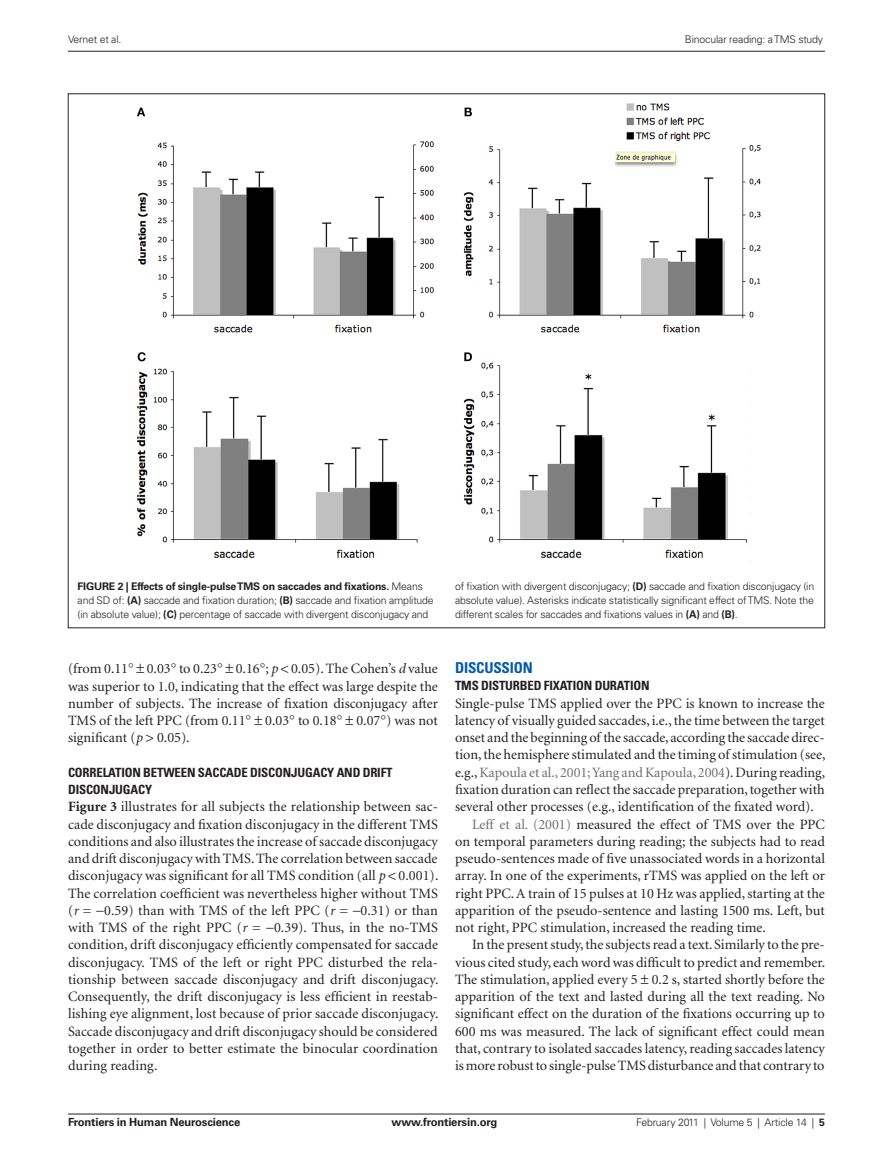
<style>
.page{position:relative;width:893px;height:1170px;background:#fff}
.page>*{position:absolute;margin:0;border:0;box-sizing:border-box;transform-origin:0 0}
.t1{font:700 condensed 15px "Univers";letter-spacing:-.01em;color:#015aaa}
.t2{font:14.25px/17.2px "Minion";color:#231f20;text-align:justify}
.t3{font:14.25px "Minion";letter-spacing:-.005em;color:#6c6d70}
.t4{font:700 condensed 12.75px/17.2px "Univers";letter-spacing:-.01em;color:#231f20}
.t5{font:700 11.25px "Univers";letter-spacing:-.015em;color:#231f20}
.t6{font:300 10.5px/14.2px "Univers";letter-spacing:-.015em;color:#231f20}
.s1{font-weight:700}
.s2{font-style:italic}
.s3{color:#231f20}
.s4{color:#6c6d70}
</style>
<div class="page">
<img style="left:137px;top:103px;width:623px;height:455px">
<hr style="left:68px;top:1113px;width:757px;height:1px;background:#231f20">
<hr style="left:68px;top:51px;width:757px;height:1px;background:#231f20">
<p class="t6" style="left:68px;top:32px;width:55px">Vernet et al.</p>
<p class="t6" style="left:685px;top:32px;width:140px">Binocular reading: a TMS study</p>
<p class="t6" style="left:78px;top:578px;width:358px"><span class="s1">Fig ure 2 | Effects of single-pulse TMS on saccades and fixations.</span> Means and SD of: <span class="s1">(A)</span> saccade and fixation duration; <span class="s1">(B)</span> saccade and fixation amplitude (in absolute value); <span class="s1">(C)</span> percentage of saccade with divergent disconjugacy and</p>
<p class="t6" style="left:455px;top:578px;width:361px;text-align:justify">of fixation with divergent disconjugacy; <span class="s1">(D)</span> saccade and fixation disconjugacy (in absolute value). Asterisks indicate statistically significant effect of TMS. Note the different scales for saccades and fixations values in <span class="s1">(A)</span> and <span class="s1">(B)</span>.</p>
<p class="t2" style="left:68px;top:660px;width:371px;text-indent:168px">0.16 ; <span class="s2">p</span> 0.05). The Cohen’s <span class="s2">d</span> value was superior to 1.0, indicating that the effect was large despite the number of subjects. The increase of fixation disconjugacy after TMS of the left PPC (from 0.11</p>
<p class="t2" style="left:68px;top:660px;width:62px">(from 0.11</p>
<p class="t2" style="left:147px;top:660px;width:72px">0.03 to 0.23</p>
<p class="t2" style="left:265px;top:712px;width:73px">0.03 to 0.18</p>
<p class="t2" style="left:356px;top:712px;width:83px">0.07 ) was not</p>
<p class="t2" style="left:68px;top:729px;width:123px">significant (<span class="s2">p</span> 0.05).</p>
<p class="t4" style="left:68px;top:763px;width:326px">CORRELATION BETWEEN SACCADE DISCONJUGACY AND DRIFT<br>DISCONJUGACY</p>
<p class="t2" style="left:68px;top:798px;width:372px"><span class="s1">Figure 3</span> illustrates for all subjects the relationship between sac&shy;cade disconjugacy and fixation disconjugacy in the different TMS conditions and also illustrates the increase of saccade disconjugacy and drift disconjugacy with TMS. The correlation between saccade disconjugacy was significant for all TMS condition (all <span class="s2">p</span> 0.001).<br>The correlation coefficient was nevertheless higher without TMS (<span class="s2">r</span> = −0.59) than with TMS of the left PPC (<span class="s2">r</span> = −0.31) or than with TMS of the right PPC (<span class="s2">r</span> = −0.39). Thus, in the no-TMS condition, drift disconjugacy efficiently compensated for saccade disconjugacy. TMS of the left or right PPC disturbed the rela&shy;tionship between saccade disconjugacy and drift disconjugacy.<br>Consequently, the drift disconjugacy is less efficient in reestab&shy;lishing eye alignment, lost because of prior saccade disconjugacy.<br>Saccade disconjugacy and drift disconjugacy should be considered together in order to better estimate the binocular coordination during reading.</p>
<p class="t1" style="left:455px;top:658px;width:79px">DISCUSSION</p>
<p class="t4" style="left:455px;top:677px;width:196px">TMS DISTURBED FIXATION DURATION</p>
<p class="t2" style="left:455px;top:695px;width:371px">Single-pulse TMS applied over the PPC is known to increase the</p>
<p class="t2" style="left:455px;top:712px;width:371px">latency of visually guided saccades, i.e., the time between the target</p>
<p class="t2" style="left:455px;top:729px;width:371px">onset and the beginning of the saccade, according the saccade direc-</p>
<p class="t2" style="left:455px;top:746px;width:372px">tion, the hemisphere stimulated and the timing of stimulation (see,</p>
<p class="t3" style="left:455px;top:765px;width:372px"><span class="s3">e.g.,</span> Kapoula et al., 2001; Yang and Kapoula, 2004<span class="s3">). During reading,</span></p>
<p class="t2" style="left:455px;top:781px;width:371px">fixation duration can reflect the saccade preparation, together with</p>
<p class="t2" style="left:455px;top:798px;width:360px">several other processes (e.g., identification of the fixated word).</p>
<p class="t2" style="left:472px;top:815px;width:354px"><span class="s4">Leff et al. (2001)</span> measured the effect of TMS over the PPC</p>
<p class="t2" style="left:455px;top:833px;width:371px">on temporal parameters during reading; the subjects had to read</p>
<p class="t2" style="left:455px;top:850px;width:371px">pseudo-sentences made of five unassociated words in a horizontal</p>
<p class="t2" style="left:455px;top:867px;width:371px">array. In one of the experiments, rTMS was applied on the left or</p>
<p class="t2" style="left:455px;top:884px;width:371px">right PPC. A train of 15 pulses at 10 Hz was applied, starting at the</p>
<p class="t2" style="left:455px;top:902px;width:371px">apparition of the pseudo-sentence and lasting 1500 ms. Left, but</p>
<p class="t2" style="left:455px;top:919px;width:313px">not right, PPC stimulation, increased the reading time.</p>
<p class="t2" style="left:472px;top:936px;width:354px">In the present study, the subjects read a text. Similarly to the pre-</p>
<p class="t2" style="left:455px;top:953px;width:372px">vious cited study, each word was difficult to predict and remember.</p>
<p class="t2" style="left:455px;top:971px;width:371px">The stimulation, applied every 5 0.2 s, started shortly before the</p>
<p class="t2" style="left:455px;top:988px;width:371px">apparition of the text and lasted during all the text reading. No</p>
<p class="t2" style="left:455px;top:1005px;width:371px">significant effect on the duration of the fixations occurring up to</p>
<p class="t2" style="left:455px;top:1022px;width:371px">600 ms was measured. The lack of significant effect could mean</p>
<p class="t2" style="left:455px;top:1040px;width:371px">that, contrary to isolated saccades latency, reading saccades latency</p>
<p class="t2" style="left:455px;top:1057px;width:371px">is more robust to single-pulse TMS disturbance and that contrary to</p>
<p class="t5" style="left:68px;top:1115px;width:174px">Frontiers in Human Neuroscience</p>
<p class="t5" style="left:392px;top:1115px;width:107px">www.frontiersin.org</p>
<p class="t6" style="left:636px;top:1115px;width:190px">February 2011 | Volume 5 | Article 14 | <span class="s1">5</span></p>
</div>
